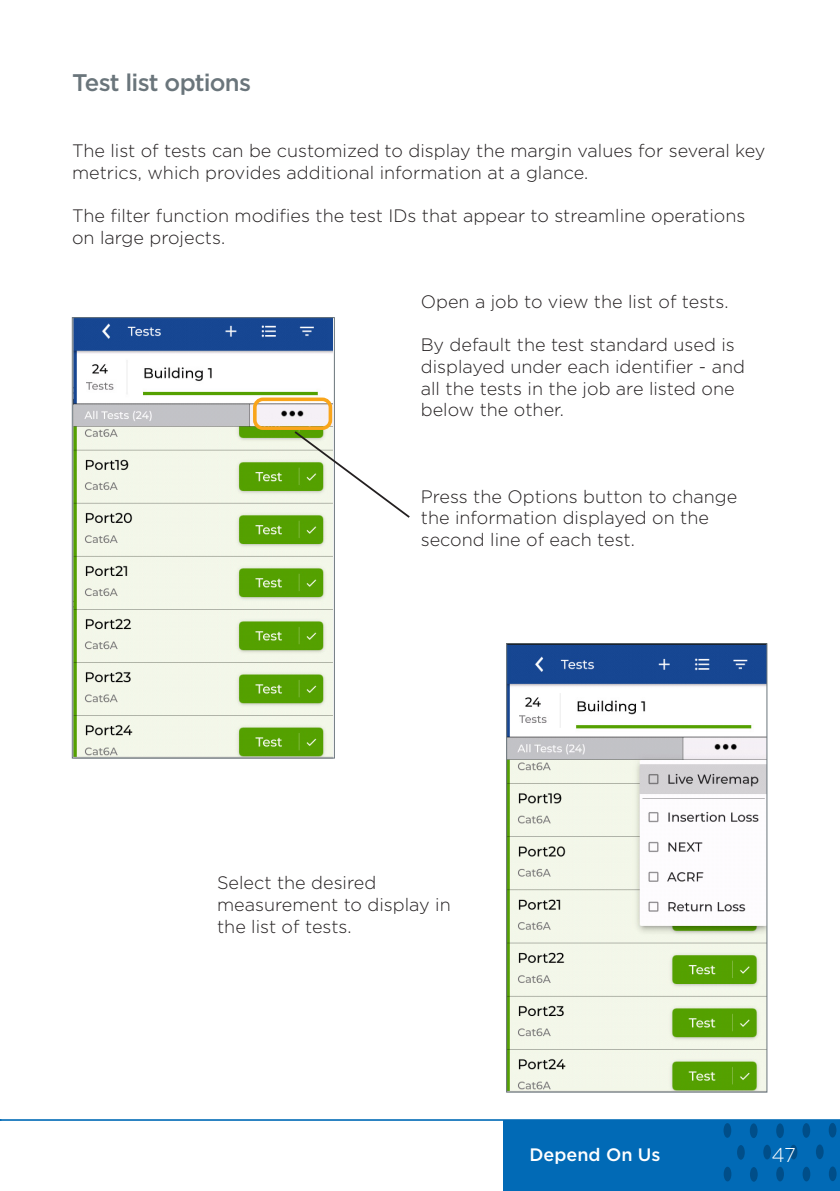
<style>
.page{position:relative;width:840px;height:1191px;background:#fff}
.page>*{position:absolute;margin:0;border:0;box-sizing:border-box;transform-origin:0 0}
.t1{font:500 24px "Gotham";letter-spacing:-.03em;color:#6a757b}
.t2{font:300 20px "Gotham";color:#fff}
.t3{font:300 18px/21.6px "Gotham";color:#231f20}
.t4{font:500 18px "Gotham";color:#fff}
</style>
<div class="page">
<div style="left:503px;top:1120px;width:336px;height:71px;background:#016ab6"></div>
<div style="left:723px;top:1166px;width:8px;height:15px;background:#004e89;border-radius:50%"></div>
<div style="left:723px;top:1123px;width:7px;height:14px;background:#004e89;border-radius:50%"></div>
<div style="left:736px;top:1145px;width:8px;height:14px;background:#004e89;border-radius:50%"></div>
<div style="left:749px;top:1167px;width:8px;height:14px;background:#004e89;border-radius:50%"></div>
<svg style="left:762px;top:1144px;width:8px;height:15px"></svg>
<svg style="left:775px;top:1166px;width:8px;height:15px"></svg>
<div style="left:789px;top:1144px;width:8px;height:15px;background:#004e89;border-radius:50%"></div>
<div style="left:802px;top:1166px;width:7px;height:15px;background:#004e89;border-radius:50%"></div>
<div style="left:749px;top:1123px;width:8px;height:15px;background:#004e89;border-radius:50%"></div>
<div style="left:775px;top:1123px;width:8px;height:15px;background:#004e89;border-radius:50%"></div>
<div style="left:802px;top:1123px;width:7px;height:14px;background:#004e89;border-radius:50%"></div>
<div style="left:815px;top:1144px;width:8px;height:15px;background:#004e89;border-radius:50%"></div>
<div style="left:828px;top:1166px;width:8px;height:15px;background:#004e89;border-radius:50%"></div>
<div style="left:828px;top:1122px;width:7px;height:15px;background:#004e89;border-radius:50%"></div>
<hr style="left:0;top:1119px;width:839px;height:1px;background:#016ab6">
<img style="left:74px;top:319px;width:258px;height:437px">
<div style="left:72px;top:317px;width:262px;height:441px;border:1px solid #6a757b"></div>
<svg style="left:292px;top:429px;width:118px;height:90px"></svg>
<div style="left:253px;top:397px;width:79px;height:33px;border:4px solid #f9a51b;border-radius:8px"></div>
<img style="left:508px;top:645px;width:256px;height:445px">
<div style="left:506px;top:643px;width:260px;height:449px;border:1px solid #6a757b"></div>
<h1 class="t1" style="left:72px;top:67px;width:180px">Test list options</h1>
<p class="t3" style="left:72px;top:139px;width:694px">The list of tests can be customized to display the margin values for several key metrics, which provides additional information at a glance.</p>
<p class="t3" style="left:72px;top:204px;width:674px">The filter function modifies the test IDs that appear to streamline operations on large projects.</p>
<p class="t3" style="left:420px;top:290px;width:309px">Open a job to view the list of tests.</p>
<p class="t3" style="left:420px;top:334px;width:325px">By default the test standard used is displayed under each identifier - and all the tests in the job are listed one below the other.</p>
<p class="t3" style="left:420px;top:485px;width:318px">Press the Options button to change the information displayed on the second line of each test.</p>
<p class="t3" style="left:217px;top:871px;width:235px">Select the desired measurement to display in the list of tests.</p>
<p class="t4" style="left:529px;top:1142px;width:132px">Depend On Us</p>
<p class="t2" style="left:771px;top:1142px;width:26px">47</p>
</div>
